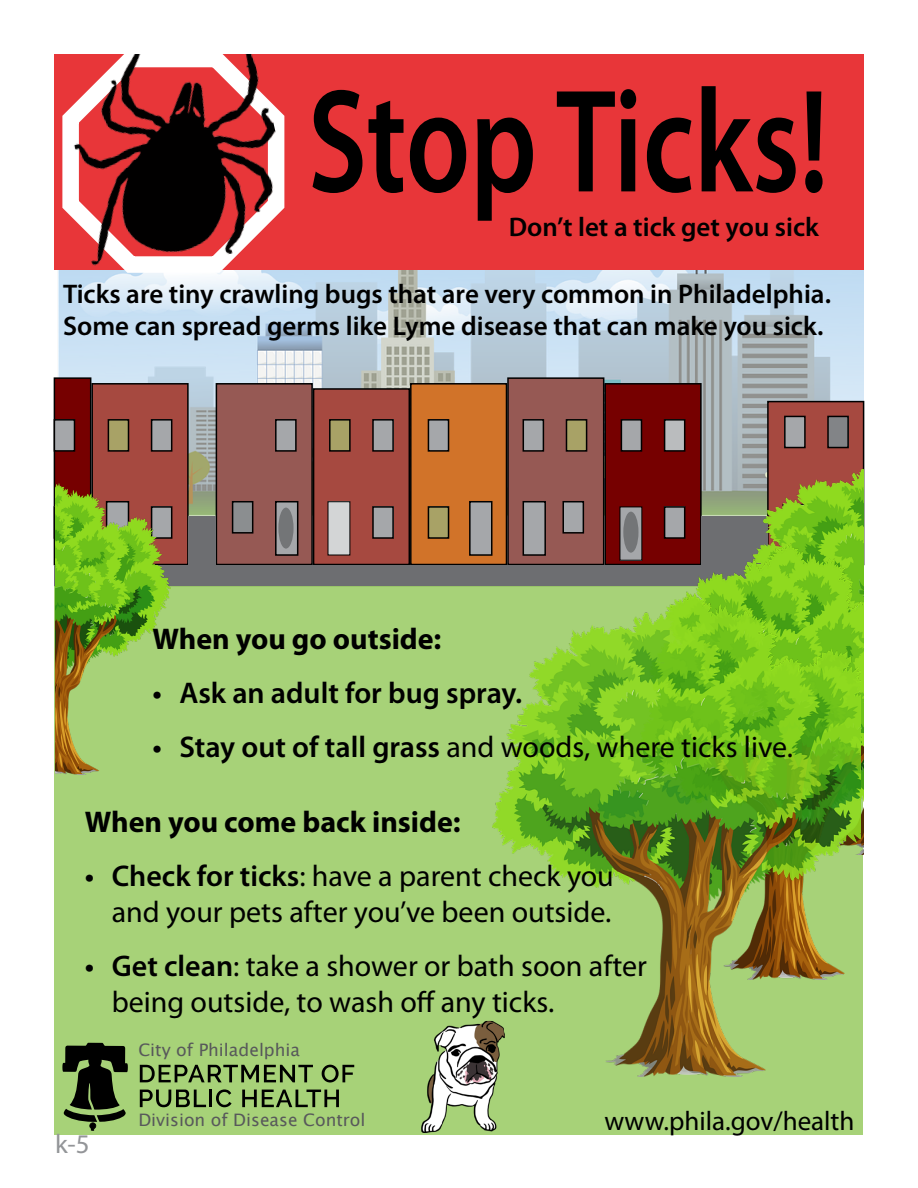
<style>
.page{position:relative;width:918px;height:1188px;background:#fff}
.page>*{position:absolute;margin:0;border:0;box-sizing:border-box;transform-origin:0 0}
.t1{font:600 148.2px "Myriad Pro";color:#000;scale:.77 1}
.t2{font:30px/36px "Myriad Pro";color:#000;text-align:right}
.t3{font:700 30px "Myriad Pro";color:#000}
.t4{font:600 30px "Myriad Pro";color:#000}
.t5{font:600 27px/32.4px "Myriad Pro";color:#000}
.t6{font:27px "Myriad Pro";color:#000}
.t7{font:27px "Myriad Pro";color:#939598}
.t8{font:17.25px "Lucida Sans Unicode";color:#58595b}
.s1{font-weight:600}
</style>
<div class="page">
<img style="left:58px;top:270px;width:806px;height:295px">
<div style="left:216px;top:384px;width:96px;height:181px;background:#965954"></div>
<div style="left:216px;top:383px;width:97px;height:182px;border:2px solid #000"></div>
<div style="left:314px;top:389px;width:95px;height:176px;background:#a64940"></div>
<div style="left:313px;top:388px;width:97px;height:177px;border:2px solid #000"></div>
<div style="left:411px;top:384px;width:95px;height:181px;background:#d17329"></div>
<div style="left:410px;top:383px;width:97px;height:182px;border:2px solid #000"></div>
<div style="left:508px;top:378px;width:96px;height:187px;background:#965954"></div>
<div style="left:507px;top:377px;width:97px;height:188px;border:2px solid #000"></div>
<div style="left:605px;top:384px;width:96px;height:181px;background:#760000"></div>
<div style="left:604px;top:383px;width:98px;height:182px;border:2px solid #000"></div>
<div style="left:276px;top:502px;width:22px;height:53px;background:#a5a7aa"></div>
<div style="left:275px;top:501px;width:23px;height:55px;border:2px solid #000"></div>
<div style="left:276px;top:420px;width:20px;height:31px;background:#a5a7aa"></div>
<div style="left:275px;top:419px;width:22px;height:33px;border:2px solid #000"></div>
<div style="left:330px;top:420px;width:20px;height:31px;background:#a8a266"></div>
<div style="left:329px;top:419px;width:22px;height:33px;border:2px solid #000"></div>
<div style="left:373px;top:420px;width:20px;height:31px;background:#a5a7aa"></div>
<div style="left:372px;top:419px;width:22px;height:33px;border:2px solid #000"></div>
<div style="left:428px;top:420px;width:21px;height:31px;background:#a5a7aa"></div>
<div style="left:428px;top:419px;width:21px;height:33px;border:2px solid #000"></div>
<div style="left:523px;top:420px;width:20px;height:31px;background:#a5a7aa"></div>
<div style="left:523px;top:419px;width:21px;height:33px;border:2px solid #000"></div>
<div style="left:566px;top:420px;width:21px;height:31px;background:#a8a266"></div>
<div style="left:566px;top:419px;width:21px;height:33px;border:2px solid #000"></div>
<div style="left:233px;top:502px;width:20px;height:31px;background:#8b8e90"></div>
<div style="left:232px;top:501px;width:21px;height:33px;border:2px solid #000"></div>
<div style="left:563px;top:502px;width:20px;height:31px;background:#a5a7aa"></div>
<div style="left:562px;top:501px;width:22px;height:33px;border:2px solid #000"></div>
<div style="left:328px;top:502px;width:22px;height:53px;background:#d3d5d6"></div>
<div style="left:470px;top:502px;width:22px;height:53px;background:#a5a7aa"></div>
<div style="left:469px;top:501px;width:23px;height:55px;border:2px solid #000"></div>
<div style="left:523px;top:502px;width:22px;height:53px;background:#a5a7aa"></div>
<div style="left:523px;top:501px;width:23px;height:55px;border:2px solid #000"></div>
<div style="left:620px;top:507px;width:22px;height:53px;background:#a5a7aa"></div>
<div style="left:620px;top:507px;width:22px;height:53px;border:1px solid #000"></div>
<div style="left:621px;top:420px;width:20px;height:31px;background:#a5a7aa"></div>
<div style="left:621px;top:419px;width:21px;height:33px;border:2px solid #000"></div>
<div style="left:665px;top:420px;width:20px;height:31px;background:#babcbe"></div>
<div style="left:664px;top:419px;width:21px;height:33px;border:2px solid #000"></div>
<div style="left:373px;top:507px;width:20px;height:31px;background:#a5a7aa"></div>
<div style="left:372px;top:506px;width:22px;height:33px;border:2px solid #000"></div>
<div style="left:428px;top:507px;width:21px;height:31px;background:#a8a266"></div>
<div style="left:428px;top:506px;width:21px;height:33px;border:2px solid #000"></div>
<div style="left:665px;top:507px;width:20px;height:31px;background:#a5a7aa"></div>
<div style="left:664px;top:506px;width:21px;height:33px;border:2px solid #000"></div>
<div style="left:92px;top:384px;width:96px;height:181px;background:#a64940"></div>
<div style="left:91px;top:383px;width:98px;height:182px;border:2px solid #000"></div>
<div style="left:108px;top:420px;width:20px;height:31px;background:#a8a266"></div>
<div style="left:108px;top:419px;width:21px;height:33px;border:2px solid #000"></div>
<div style="left:152px;top:420px;width:20px;height:31px;background:#a5a7aa"></div>
<div style="left:151px;top:419px;width:21px;height:33px;border:2px solid #000"></div>
<div style="left:151px;top:506px;width:21px;height:33px;border:2px solid #000"></div>
<div style="left:54px;top:378px;width:37px;height:187px;background:#760000"></div>
<div style="left:54px;top:377px;width:37px;height:188px;border:2px solid #000"></div>
<div style="left:54px;top:420px;width:20px;height:31px;background:#a5a7aa"></div>
<div style="left:54px;top:419px;width:21px;height:33px;border:2px solid #000"></div>
<div style="left:54px;top:506px;width:21px;height:33px;border:2px solid #000"></div>
<div style="left:768px;top:402px;width:96px;height:163px;background:#a64940"></div>
<div style="left:767px;top:401px;width:97px;height:164px;border:2px solid #000"></div>
<div style="left:785px;top:416px;width:20px;height:32px;background:#a5a7aa"></div>
<div style="left:784px;top:416px;width:22px;height:32px;border:2px solid #000"></div>
<div style="left:828px;top:416px;width:20px;height:32px;background:#828487"></div>
<div style="left:827px;top:416px;width:22px;height:32px;border:2px solid #000"></div>
<div style="left:54px;top:565px;width:810px;height:21px;background:#6d6e71"></div>
<div style="left:278px;top:508px;width:16px;height:41px;background:#737577;border-radius:50%"></div>
<div style="left:701px;top:517px;width:67px;height:59px;background:#6d6e71"></div>
<div style="left:188px;top:517px;width:27px;height:59px;background:#6d6e71"></div>
<div style="left:623px;top:512px;width:15px;height:41px;background:#737577;border-radius:50%"></div>
<div style="left:54px;top:54px;width:810px;height:216px;background:#e83639"></div>
<img style="left:58px;top:54px;width:242px;height:231px">
<div style="left:54px;top:586px;width:809px;height:549px;background:#a7d278"></div>
<img style="left:55px;top:483px;width:116px;height:292px">
<img style="left:732px;top:459px;width:132px;height:84px">
<img style="left:639px;top:543px;width:225px;height:312px">
<img style="left:492px;top:593px;width:369px;height:483px">
<img style="left:421px;top:1021px;width:84px;height:112px">
<svg style="left:62px;top:1043px;width:66px;height:88px"></svg>
<svg style="left:140px;top:1065px;width:173px;height:17px"></svg>
<svg style="left:322px;top:1065px;width:32px;height:18px"></svg>
<svg style="left:140px;top:1090px;width:66px;height:17px"></svg>
<hr style="left:209px;top:1090px;width:3px;height:17px;background:#000">
<svg style="left:216px;top:1089px;width:16px;height:18px"></svg>
<svg style="left:242px;top:1090px;width:97px;height:17px"></svg>
<h1 class="t1" style="left:308px;top:47px;width:677px">Stop Ticks!</h1>
<p class="t5" style="left:509px;top:210px;width:312px">Don’t let a tick get you sick</p>
<p class="t5" style="left:63px;top:277px;width:770px">Ticks are tiny crawling bugs that are very common in Philadelphia.<br>Some can spread germs like Lyme disease that can make you sick.</p>
<p class="t3" style="left:152px;top:619px;width:291px">When you go outside:</p>
<p class="t4" style="left:152px;top:673px;width:371px">• Ask an adult for bug spray.</p>
<p class="t2" style="left:152px;top:728px;width:642px"><span class="s1">• Stay out of tall grass</span> and woods, where ticks live.</p>
<p class="t3" style="left:85px;top:802px;width:377px">When you come back inside:</p>
<p class="t2" style="left:85px;top:858px;width:531px"><span class="s1">• Check for ticks</span>: have a parent check you and your pets after you’ve been outside.</p>
<p class="t2" style="left:112px;top:948px;width:537px;text-align:left;text-indent:-27px"><span class="s1">• Get clean</span>: take a shower or bath soon after being outside, to wash off any ticks.</p>
<p class="t7" style="left:55px;top:1127px;width:36px">k-5</p>
<p class="t8" style="left:138px;top:1036px;width:163px">City of Philadelphia</p>
<p class="t8" style="left:138px;top:1107px;width:229px">Division of Disease Control</p>
<p class="t6" style="left:604px;top:1104px;width:252px">www.phila.gov/health</p>
</div>
